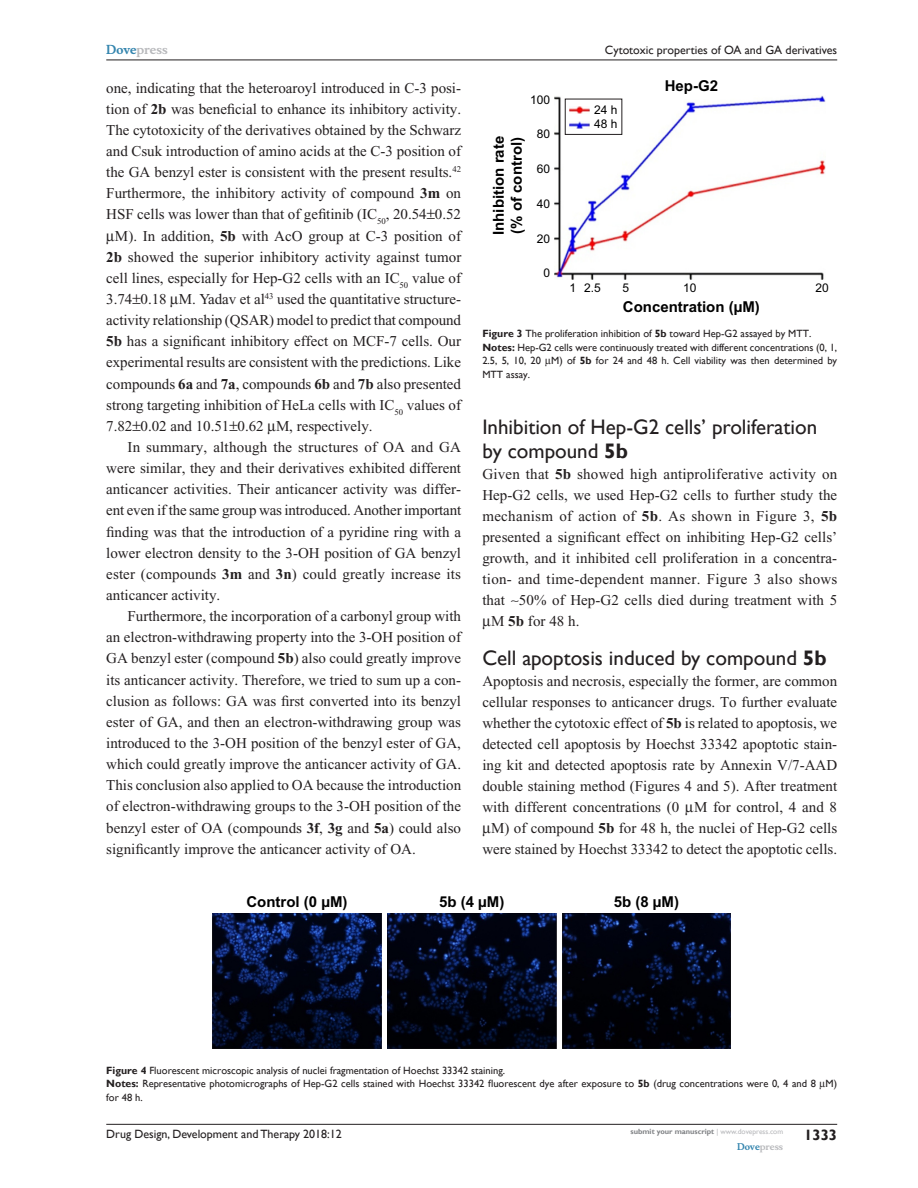
<style>
.page{position:relative;width:918px;height:1188px;background:#fff}
.page>*{position:absolute;margin:0;border:0;box-sizing:border-box;transform-origin:0 0}
.H2-2li{font:21px/24px "Gill Sans";color:#231f20}
.TxF{font:15px/21px "Times New Roman";color:#231f20;text-align:center}
.Tx{font:15px/21.1px "Times New Roman";color:#231f20;text-align:justify}
.TxF-2{font:15px "Times New Roman";letter-spacing:.02em;color:#231f20}
.t1{font:700 15px/18px "Arial";color:#000}
.t2{font:700 15px "Gill Sans";color:#231f20}
.t3{font:12px "Gill Sans";color:#231f20}
.t4{font:12px/14.1px "Arial";color:#000}
.t5{font:700 12px "Musee";color:#b8b9bc}
.FigSNRI{font:10.5px/13.5px "Gill Sans";color:#231f20;text-align:justify}
.FigC{font:10.5px "Gill Sans";color:#231f20}
.t6{font:700 9px "Musee";color:#b8b9bc}
.t7{font:700 7.5px "Gill Sans";color:#808285}
.s1{color:#3485ae}
.s2{font-weight:700}
.s3{font-weight:400;color:#b8b9bc}
</style>
<div class="page">
<hr style="left:106px;top:1124px;width:731px;height:1px;background:#231f20">
<hr style="left:106px;top:60px;width:731px;height:1px;background:#231f20">
<img style="left:554px;top:96px;width:272px;height:183px">
<div style="left:565px;top:99px;width:57px;height:36px;background:#fff;border:1px solid #231f20"></div>
<img style="left:570px;top:107px;width:20px;height:7px">
<img style="left:570px;top:121px;width:20px;height:7px">
<img style="left:213px;top:914px;width:168px;height:134px">
<img style="left:387px;top:914px;width:169px;height:134px">
<img style="left:562px;top:914px;width:169px;height:134px">
<p class="t5" style="left:106px;top:43px;width:63px"><span class="s1">Dove</span>press</p>
<p class="TxF" style="left:106px;top:77px;width:356px">one, indicating that the heteroaroyl introduced in C-3 posi-</p>
<p class="TxF" style="left:106px;top:98px;width:356px">tion of <span class="s2">2b</span> was beneficial to enhance its inhibitory activity.</p>
<p class="TxF" style="left:106px;top:119px;width:356px">The cytotoxicity of the derivatives obtained by the Schwarz</p>
<p class="TxF" style="left:106px;top:141px;width:356px">and Csuk introduction of amino acids at the C-3 position of</p>
<p class="TxF" style="left:106px;top:162px;width:356px">the GA benzyl ester is consistent with the present results.<sup>42</sup></p>
<p class="TxF" style="left:106px;top:183px;width:356px">Furthermore, the inhibitory activity of compound <span class="s2">3m</span> on</p>
<p class="TxF" style="left:106px;top:204px;width:356px">HSF cells was lower than that of gefitinib (IC<sub>50</sub>, 20.54 0.52</p>
<p class="TxF" style="left:115px;top:225px;width:348px">M). In addition, <span class="s2">5b</span> with AcO group at C-3 position of</p>
<p class="TxF" style="left:106px;top:246px;width:357px"><span class="s2">2b</span> showed the superior inhibitory activity against tumor</p>
<p class="TxF" style="left:106px;top:267px;width:356px">cell lines, especially for Hep-G2 cells with an IC<sub>50</sub> value of</p>
<p class="TxF" style="left:106px;top:289px;width:356px">3.74 0.18 M. Yadav et al<sup>43</sup> used the quantitative structure-</p>
<p class="TxF" style="left:106px;top:310px;width:356px">activity relationship (QSAR) model to predict that compound</p>
<p class="TxF" style="left:106px;top:331px;width:356px"><span class="s2">5b</span> has a significant inhibitory effect on MCF-7 cells. Our</p>
<p class="TxF" style="left:106px;top:352px;width:356px">experimental results are consistent with the predictions. Like</p>
<p class="TxF" style="left:106px;top:373px;width:356px">compounds <span class="s2">6a</span> and <span class="s2">7a</span>, compounds <span class="s2">6b</span> and <span class="s2">7b</span> also presented</p>
<p class="TxF" style="left:106px;top:394px;width:356px">strong targeting inhibition of HeLa cells with IC<sub>50</sub> values of</p>
<p class="TxF" style="left:106px;top:415px;width:268px">7.82 0.02 and 10.51 0.62 M, respectively.</p>
<p class="Tx" style="left:106px;top:436px;width:357px;text-indent:21px">In summary, although the structures of OA and GA were similar, they and their derivatives exhibited different anticancer activities. Their anticancer activity was differ&shy;ent even if the same group was introduced. Another important finding was that the introduction of a pyridine ring with a lower electron density to the 3-OH position of GA benzyl ester (compounds <span class="s2">3m</span> and <span class="s2">3n</span>) could greatly increase its anticancer activity.</p>
<p class="Tx" style="left:106px;top:606px;width:356px;text-indent:21px">Furthermore, the incorporation of a carbonyl group with an electron-withdrawing property into the 3-OH position of GA benzyl ester (compound <span class="s2">5b</span>) also could greatly improve its anticancer activity. Therefore, we tried to sum up a con&shy;clusion as follows: GA was first converted into its benzyl ester of GA, and then an electron-withdrawing group was introduced to the 3-OH position of the benzyl ester of GA, which could greatly improve the anticancer activity of GA.<br>This conclusion also applied to OA because the introduction of electron-withdrawing groups to the 3-OH position of the benzyl ester of OA (compounds <span class="s2">3f</span>, <span class="s2">3g</span> and <span class="s2">5a</span>) could also significantly improve the anticancer activity of OA.</p>
<p class="t4" style="left:530px;top:93px;width:22px">100</p>
<p class="t1" style="left:490px;top:235px;width:101px;rotate:-90deg">Inhibition rate (% of control)</p>
<p class="t4" style="left:537px;top:127px;width:15px">80</p>
<p class="t4" style="left:537px;top:162px;width:15px">60</p>
<p class="t4" style="left:537px;top:197px;width:15px">40</p>
<p class="t4" style="left:537px;top:232px;width:15px">20</p>
<p class="t4" style="left:543px;top:266px;width:8px">0</p>
<p class="t3" style="left:605px;top:43px;width:234px">Cytotoxic properties of OA and GA derivatives</p>
<p class="t4" style="left:594px;top:103px;width:25px">24 h<br>48 h</p>
<p class="t1" style="left:665px;top:77px;width:55px">Hep-G2</p>
<p class="t4" style="left:570px;top:281px;width:33px">1 2.5</p>
<p class="t4" style="left:622px;top:281px;width:8px">5</p>
<p class="t4" style="left:683px;top:281px;width:15px">10</p>
<p class="t4" style="left:815px;top:281px;width:15px">20</p>
<p class="t1" style="left:623px;top:298px;width:138px">Concentration (µM)</p>
<p class="FigC" style="left:482px;top:327px;width:331px"><span class="s2">Figure 3</span> The proliferation inhibition of <span class="s2">5b</span> toward Hep-G2 assayed by MTT.</p>
<p class="FigSNRI" style="left:482px;top:341px;width:356px"><span class="s2">Notes:</span> Hep-G2 cells were continuously treated with different concentrations (0, 1, 2.5, 5, 10, 20 M) of <span class="s2">5b</span> for 24 and 48 h. Cell viability was then determined by MTT assay.</p>
<p class="H2-2li" style="left:482px;top:415px;width:336px">Inhibition of Hep-G2 cells’ proliferation by compound <span class="s2">5b</span></p>
<p class="TxF" style="left:482px;top:463px;width:356px">Given that <span class="s2">5b</span> showed high antiproliferative activity on</p>
<p class="TxF" style="left:482px;top:484px;width:356px">Hep-G2 cells, we used Hep-G2 cells to further study the</p>
<p class="TxF-2" style="left:482px;top:508px;width:356px">mechanism of action of <span class="s2">5b</span>. As shown in Figure 3, <span class="s2">5b</span></p>
<p class="TxF" style="left:482px;top:526px;width:356px">presented a significant effect on inhibiting Hep-G2 cells’</p>
<p class="TxF" style="left:482px;top:547px;width:356px">growth, and it inhibited cell proliferation in a concentra-</p>
<p class="TxF-2" style="left:482px;top:571px;width:357px">tion- and time-dependent manner. Figure 3 also shows</p>
<p class="TxF" style="left:482px;top:589px;width:356px">that 50% of Hep-G2 cells died during treatment with 5</p>
<p class="TxF" style="left:491px;top:610px;width:90px">M <span class="s2">5b</span> for 48 h.</p>
<p class="H2-2li" style="left:482px;top:646px;width:346px">Cell apoptosis induced by compound <span class="s2">5b</span></p>
<p class="TxF" style="left:482px;top:670px;width:356px">Apoptosis and necrosis, especially the former, are common cellular responses to anticancer drugs. To further evaluate whether the cytotoxic effect of <span class="s2">5b</span> is related to apoptosis, we detected cell apoptosis by Hoechst 33342 apoptotic stain&shy;ing kit and detected apoptosis rate by Annexin V/7-AAD double staining method (Figures 4 and 5). After treatment with different concentrations (0 M for control, 4 and 8<br>M) of compound <span class="s2">5b</span> for 48 h, the nuclei of Hep-G2 cells were stained by Hoechst 33342 to detect the apoptotic cells.</p>
<p class="t1" style="left:246px;top:893px;width:103px">Control (0 µM)</p>
<p class="t1" style="left:439px;top:893px;width:67px">5b (4 µM)</p>
<p class="t1" style="left:614px;top:893px;width:67px">5b (8 µM)</p>
<p class="FigC" style="left:106px;top:1064px;width:400px"><span class="s2">Figure 4</span> Fluorescent microscopic analysis of nuclei fragmentation of Hoechst 33342 staining.</p>
<p class="FigSNRI" style="left:106px;top:1077px;width:732px"><span class="s2">Notes:</span> Representative photomicrographs of Hep-G2 cells stained with Hoechst 33342 fluorescent dye after exposure to <span class="s2">5b</span> (drug concentrations were 0, 4 and 8 M) for 48 h.</p>
<p class="t3" style="left:106px;top:1127px;width:237px">Drug Design, Development and Therapy 2018:12</p>
<p class="t7" style="left:631px;top:1127px;width:154px">submit your manuscript <span class="s3">| www.dovepress.com</span></p>
<p class="t6" style="left:737px;top:1141px;width:48px"><span class="s1">Dove</span>press</p>
<p class="t2" style="left:804px;top:1126px;width:35px">1333</p>
</div>
